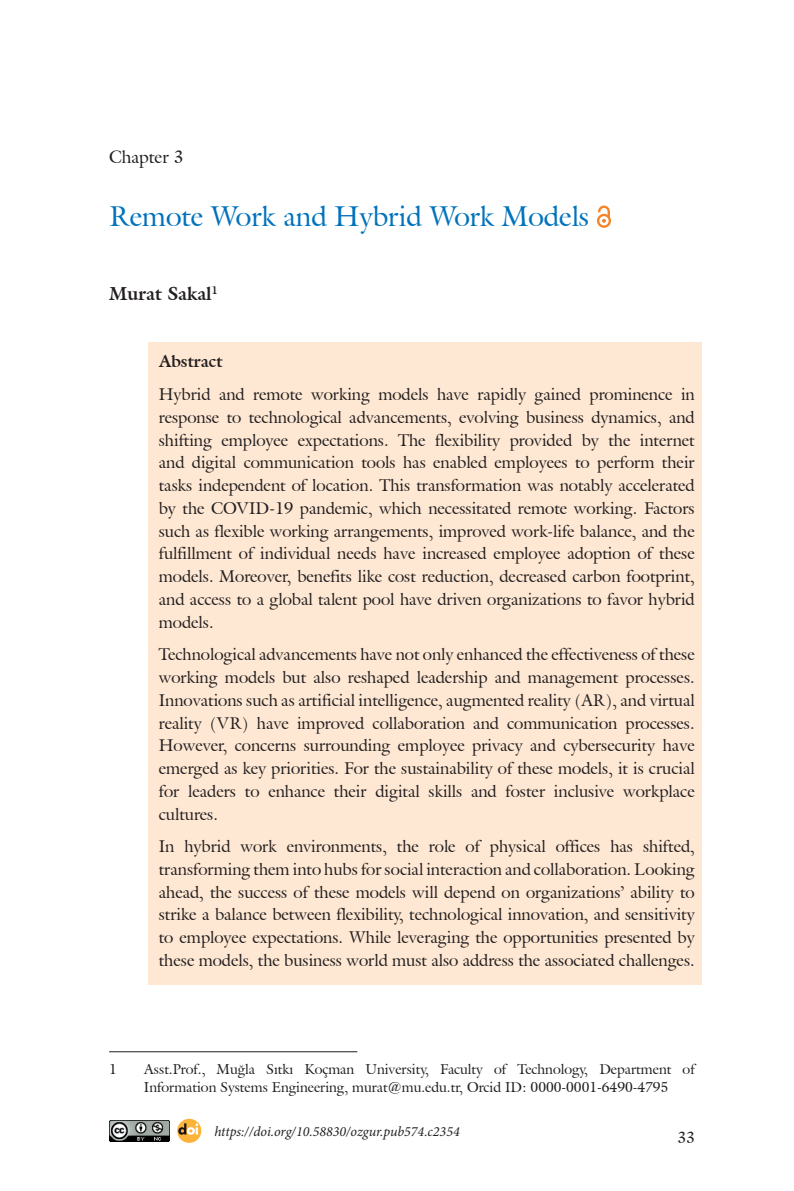
<style>
.page{position:relative;width:794px;height:1191px;background:#fff}
.page>*{position:absolute;margin:0;border:0;box-sizing:border-box;transform-origin:0 0}
.t1{font:28px "Galliard IT Cby BT";color:#0072bc}
.t2{font:700 18.38px "Galliard IT Cby BT";color:#231f20}
.t3{font:17.5px "Galliard IT Cby BT";color:#231f20}
.t4{font:16.62px/22.8px "Galliard IT Cby BT";color:#231f20;text-align:justify}
.t5{font:700 16.62px "Galliard IT Cby BT";color:#231f20}
.t6{font:15.75px "Galliard IT Cby BT";color:#231f20}
.t7{font:14px/17.5px "Galliard IT Cby BT";color:#231f20}
.t8{font:italic 14px "Minion Pro";color:#231f20}
</style>
<div class="page">
<div style="left:148px;top:342px;width:554px;height:643px;background:#fee8d3"></div>
<svg style="left:597px;top:205px;width:14px;height:23px"></svg>
<hr style="left:109px;top:1051px;width:248px;height:1px;background:#231f20">
<img style="left:109px;top:1120px;width:60px;height:21px">
<svg style="left:177px;top:1118px;width:24px;height:24px"></svg>
<svg style="left:178px;top:1123px;width:20px;height:11px"></svg>
<p class="t3" style="left:109px;top:145px;width:76px">Chapter 3</p>
<h1 class="t1" style="left:109px;top:198px;width:481px">Remote Work and Hybrid Work Models</h1>
<p class="t2" style="left:109px;top:282px;width:110px">Murat Sakal<sup>1</sup></p>
<p class="t5" style="left:159px;top:351px;width:65px">Abstract</p>
<p class="t4" style="left:159px;top:383px;width:537px">Hybrid and remote working models have rapidly gained prominence in response to technological advancements, evolving business dynamics, and shifting employee expectations. The flexibility provided by the internet and digital communication tools has enabled employees to perform their tasks independent of location. This transformation was notably accelerated by the COVID-19 pandemic, which necessitated remote working. Factors such as flexible working arrangements, improved work-life balance, and the fulfillment of individual needs have increased employee adoption of these models. Moreover, benefits like cost reduction, decreased carbon footprint, and access to a global talent pool have driven organizations to favor hybrid models.</p>
<p class="t4" style="left:159px;top:643px;width:537px">Technological advancements have not only enhanced the effectiveness of these working models but also reshaped leadership and management processes.<br>Innovations such as artificial intelligence, augmented reality (AR), and virtual reality (VR) have improved collaboration and communication processes.<br>However, concerns surrounding employee privacy and cybersecurity have emerged as key priorities. For the sustainability of these models, it is crucial for leaders to enhance their digital skills and foster inclusive workplace cultures.</p>
<p class="t4" style="left:159px;top:835px;width:537px">In hybrid work environments, the role of physical offices has shifted, transforming them into hubs for social interaction and collaboration. Looking ahead, the success of these models will depend on organizations’ ability to strike a balance between flexibility, technological innovation, and sensitivity to employee expectations. While leveraging the opportunities presented by these models, the business world must also address the associated challenges.</p>
<p class="t7" style="left:109px;top:1060px;width:9px">1</p>
<p class="t7" style="left:144px;top:1060px;width:552px">Asst.Prof., Muğla Sıtkı Koçman University, Faculty of Technology, Department of<br>Information Systems Engineering, murat@mu.edu.tr, Orcid ID: 0000-0001-6490-4795</p>
<p class="t8" style="left:214px;top:1121px;width:247px">https://doi.org/10.58830/ozgur.pub574.c2354</p>
<p class="t6" style="left:677px;top:1127px;width:19px">33</p>
</div>
